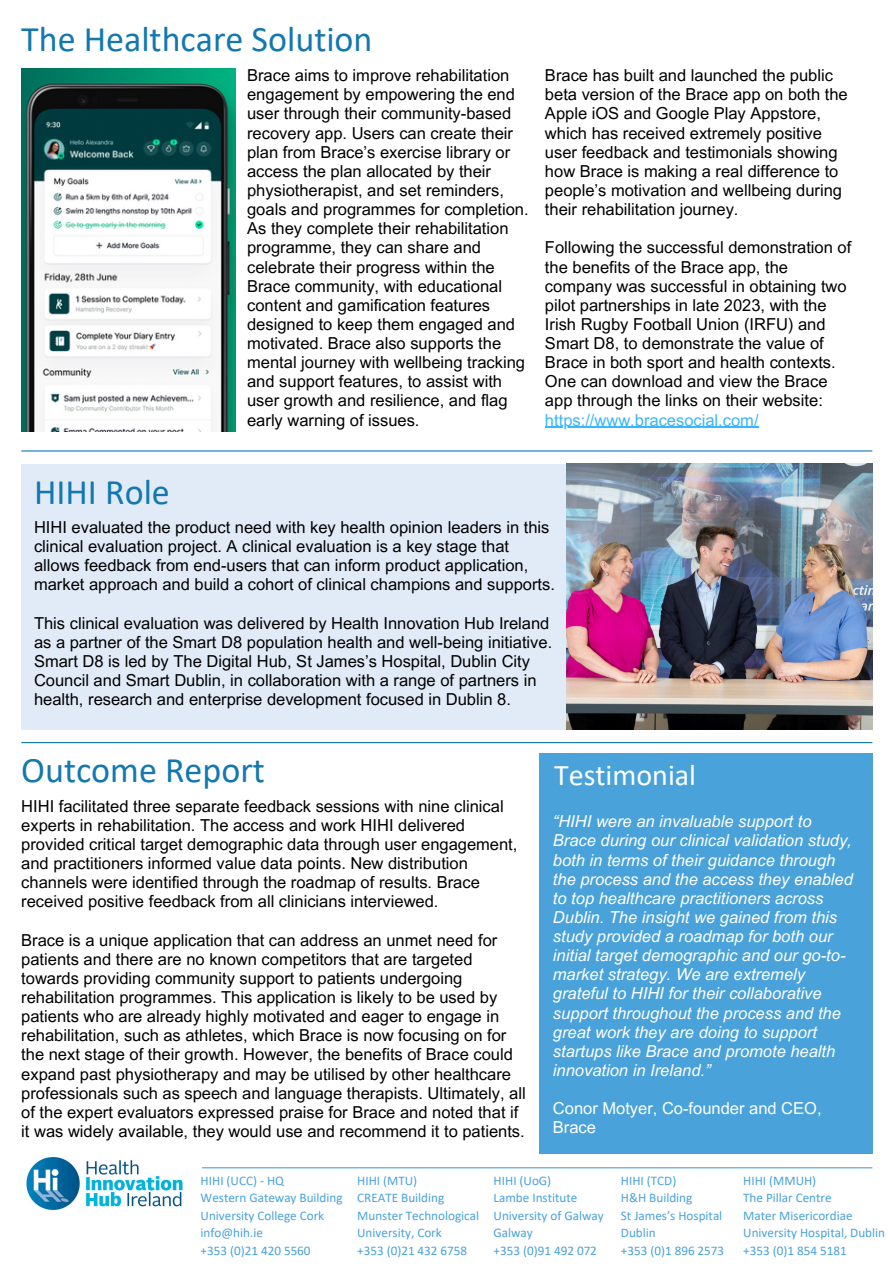
<style>
.page{position:relative;width:894px;height:1264px;background:#fff}
.page>*{position:absolute;margin:0;border:0;box-sizing:border-box;transform-origin:0 0}
.t1{font:36px "Calibri";color:#1278af}
.t2{font:30px "Calibri";color:#fff}
.t3{font:16.5px/19.2px "Arial MT Pro";color:#000}
.t4{font:italic 16.5px/19.2px "Arial MT Pro";color:#fff}
.t5{font:16.5px/19.2px "Arial MT Pro";color:#fff}
.t6{font:16.5px "Arial MT Pro";color:#38b6ff}
.t7{font:13.2px/17.5px "Calibri";color:#49a2da}
</style>
<div class="page">
<hr style="left:21px;top:450px;width:851px;height:1px;background:#1278af">
<hr style="left:21px;top:742px;width:851px;height:1px;background:#1278af">
<div style="left:539px;top:753px;width:333px;height:400px;background:#49a2da"></div>
<div style="left:21px;top:464px;width:586px;height:265px;background:#e1ebf7"></div>
<hr style="left:21px;top:1167px;width:851px;height:1px;background:#49a2da">
<img style="left:21px;top:1156px;width:180px;height:55px">
<img style="left:21px;top:69px;width:214px;height:363px">
<img style="left:566px;top:464px;width:306px;height:265px">
<hr style="left:545px;top:427px;width:213px;height:1px;background:#38b6ff">
<p class="t1" style="left:21px;top:24px;width:352px">The Healthcare Solution</p>
<p class="t3" style="left:247px;top:68px;width:283px">Brace aims to improve rehabilitation engagement by empowering the end user through their community-based recovery app. Users can create their plan from Brace’s exercise library or access the plan allocated by their physiotherapist, and set reminders, goals and programmes for completion.<br>As they complete their rehabilitation programme, they can share and celebrate their progress within the Brace community, with educational content and gamification features designed to keep them engaged and motivated. Brace also supports the mental journey with wellbeing tracking and support features, to assist with user growth and resilience, and flag early warning of issues.</p>
<p class="t3" style="left:545px;top:68px;width:304px">Brace has built and launched the public beta version of the Brace app on both the Apple iOS and Google Play Appstore, which has received extremely positive user feedback and testimonials showing how Brace is making a real difference to people’s motivation and wellbeing during their rehabilitation journey.</p>
<p class="t3" style="left:545px;top:240px;width:308px">Following the successful demonstration of the benefits of the Brace app, the company was successful in obtaining two pilot partnerships in late 2023, with the Irish Rugby Football Union (IRFU) and Smart D8, to demonstrate the value of Brace in both sport and health contexts.<br>One can download and view the Brace app through the links on their website:</p>
<p class="t6" style="left:545px;top:413px;width:215px">https://www.bracesocial.com/</p>
<h1 class="t1" style="left:34px;top:477px;width:137px">HIHI Role</h1>
<p class="t3" style="left:34px;top:519px;width:522px">HIHI evaluated the product need with key health opinion leaders in this clinical evaluation project. A clinical evaluation is a key stage that allows feedback from end-users that can inform product application, market approach and build a cohort of clinical champions and supports.</p>
<p class="t3" style="left:34px;top:615px;width:519px">This clinical evaluation was delivered by Health Innovation Hub Ireland as a partner of the Smart D8 population health and well-being initiative.<br>Smart D8 is led by The Digital Hub, St James’s Hospital, Dublin City Council and Smart Dublin, in collaboration with a range of partners in health, research and enterprise development focused in Dublin 8.</p>
<h3 class="t1" style="left:21px;top:754px;width:245px">Outcome Report</h3>
<h3 class="t2" style="left:554px;top:762px;width:143px">Testimonial</h3>
<p class="t3" style="left:21px;top:798px;width:497px">HIHI facilitated three separate feedback sessions with nine clinical experts in rehabilitation. The access and work HIHI delivered provided critical target demographic data through user engagement, and practitioners informed value data points. New distribution channels were identified through the roadmap of results. Brace received positive feedback from all clinicians interviewed.</p>
<p class="t3" style="left:21px;top:932px;width:506px">Brace is a unique application that can address an unmet need for patients and there are no known competitors that are targeted towards providing community support to patients undergoing rehabilitation programmes. This application is likely to be used by patients who are already highly motivated and eager to engage in rehabilitation, such as athletes, which Brace is now focusing on for the next stage of their growth. However, the benefits of Brace could expand past physiotherapy and may be utilised by other healthcare professionals such as speech and language therapists. Ultimately, all of the expert evaluators expressed praise for Brace and noted that if it was widely available, they would use and recommend it to patients.</p>
<p class="t4" style="left:552px;top:814px;width:301px">“HIHI were an invaluable support to Brace during our clinical validation study, both in terms of their guidance through the process and the access they enabled to top healthcare practitioners across Dublin. The insight we gained from this study provided a roadmap for both our initial target demographic and our go-to&shy;market strategy. We are extremely grateful to HIHI for their collaborative support throughout the process and the great work they are doing to support startups like Brace and promote health innovation in Ireland.”</p>
<p class="t5" style="left:552px;top:1100px;width:270px">Conor Motyer, Co-founder and CEO,<br>Brace</p>
<h3 class="t7" style="left:200px;top:1172px;width:85px">HIHI (UCC) - HQ</h3>
<p class="t7" style="left:200px;top:1190px;width:143px">Western Gateway Building<br>University College Cork</p>
<h1 class="t7" style="left:200px;top:1225px;width:64px">info@hih.ie</h1>
<h3 class="t7" style="left:200px;top:1242px;width:111px">+353 (0)21 420 5560</h3>
<h3 class="t7" style="left:357px;top:1172px;width:61px">HIHI (MTU)</h3>
<p class="t7" style="left:357px;top:1190px;width:123px">CREATE Building<br>Munster Technological<br>University, Cork</p>
<p class="t7" style="left:357px;top:1242px;width:111px">+353 (0)21 432 6758</p>
<h3 class="t7" style="left:493px;top:1172px;width:59px">HIHI (UoG)</h3>
<p class="t7" style="left:493px;top:1190px;width:85px">Lambe Institute</p>
<p class="t7" style="left:493px;top:1207px;width:111px">University of Galway</p>
<p class="t7" style="left:493px;top:1225px;width:41px">Galway</p>
<p class="t7" style="left:493px;top:1242px;width:105px">+353 (0)91 492 072</p>
<h1 class="t7" style="left:620px;top:1172px;width:57px">HIHI (TCD)</h1>
<h2 class="t7" style="left:620px;top:1190px;width:73px">H&amp;H Building</h2>
<h3 class="t7" style="left:620px;top:1207px;width:103px">St James’s Hospital</h3>
<h3 class="t7" style="left:620px;top:1225px;width:36px">Dublin</h3>
<h3 class="t7" style="left:620px;top:1242px;width:105px">+353 (0)1 896 2573</h3>
<p class="t7" style="left:743px;top:1172px;width:74px">HIHI (MMUH)</p>
<p class="t7" style="left:743px;top:1190px;width:90px">The Pillar Centre</p>
<p class="t7" style="left:743px;top:1207px;width:143px">Mater Misericordiae<br>University Hospital, Dublin</p>
<p class="t7" style="left:743px;top:1242px;width:105px">+353 (0)1 854 5181</p>
</div>
